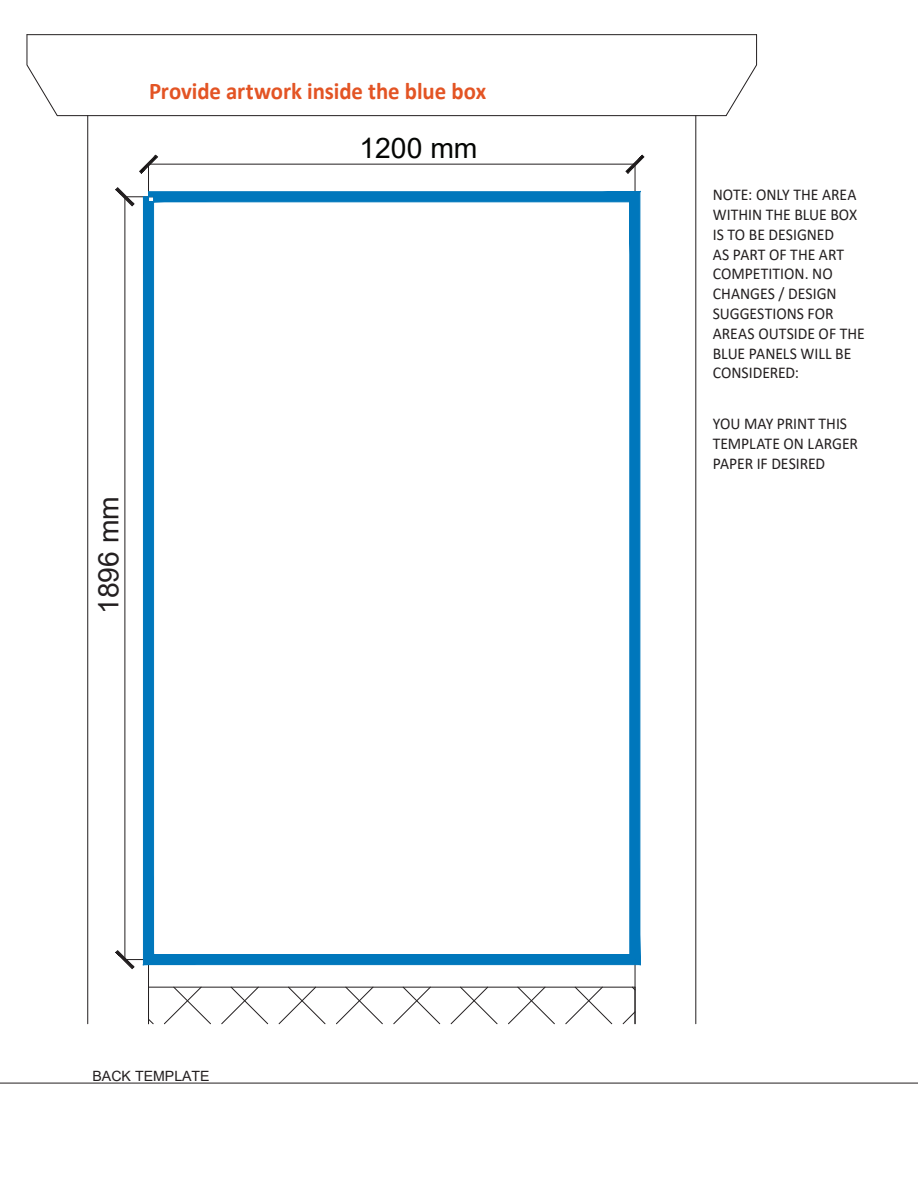
<style>
.page{position:relative;width:918px;height:1188px;background:#fff}
.page>*{position:absolute;margin:0;border:0;box-sizing:border-box;transform-origin:0 0}
.t1{font:28.35px "Arial";color:#040503}
.t2{font:28.35px "Arial";color:#231f20}
.t3{font:700 24px "Calibri";letter-spacing:-.005em;color:#e35424;scale:.95 1}
.t4{font:16.5px/19.8px "Calibri";color:#231f20;scale:.95 1}
.t5{font:14.1px "Arial";color:#231f20}
</style>
<div class="page">
<hr style="left:57px;top:115px;width:669px;height:1px;background:#231f20">
<hr style="left:27px;top:34px;width:730px;height:1px;background:#231f20">
<hr style="left:696px;top:116px;width:1px;height:908px;background:#231f20">
<hr style="left:87px;top:116px;width:1px;height:908px;background:#231f20">
<svg style="left:725px;top:34px;width:32px;height:82px"></svg>
<svg style="left:26px;top:34px;width:32px;height:82px"></svg>
<svg style="left:622px;top:1011px;width:14px;height:14px"></svg>
<svg style="left:148px;top:1019px;width:6px;height:6px"></svg>
<svg style="left:164px;top:986px;width:47px;height:39px"></svg>
<svg style="left:221px;top:986px;width:47px;height:39px"></svg>
<svg style="left:278px;top:986px;width:48px;height:39px"></svg>
<svg style="left:336px;top:986px;width:47px;height:39px"></svg>
<svg style="left:393px;top:986px;width:48px;height:39px"></svg>
<svg style="left:450px;top:986px;width:48px;height:39px"></svg>
<svg style="left:508px;top:986px;width:47px;height:39px"></svg>
<svg style="left:565px;top:986px;width:48px;height:39px"></svg>
<hr style="left:149px;top:987px;width:486px;height:1px;background:#231f20">
<hr style="left:635px;top:987px;width:1px;height:37px;background:#231f20">
<hr style="left:148px;top:987px;width:1px;height:37px;background:#231f20">
<svg style="left:139px;top:155px;width:19px;height:19px"></svg>
<svg style="left:625px;top:155px;width:20px;height:19px"></svg>
<hr style="left:125px;top:197px;width:1px;height:763px;background:#231f20">
<svg style="left:115px;top:187px;width:34px;height:20px"></svg>
<svg style="left:115px;top:950px;width:34px;height:19px"></svg>
<hr style="left:0;top:1083px;width:918px;height:1px;background:#231f20">
<svg style="left:143px;top:191px;width:498px;height:774px"></svg>
<h2 class="t3" style="left:149px;top:74px;width:356px">Provide artwork inside the blue box</h2>
<h1 class="t2" style="left:89px;top:614px;width:120px;rotate:-90deg">1896 mm</h1>
<h1 class="t1" style="left:359px;top:128px;width:120px">1200 mm</h1>
<p class="t5" style="left:93px;top:1066px;width:119px">BACK TEMPLATE</p>
<p class="t4" style="left:713px;top:185px;width:162px">NOTE: ONLY THE AREA<br>WITHIN THE BLUE BOX<br>IS TO BE DESIGNED<br>AS PART OF THE ART<br>COMPETITION. NO<br>CHANGES / DESIGN<br>SUGGESTIONS FOR<br>AREAS OUTSIDE OF THE<br>BLUE PANELS WILL BE<br>CONSIDERED:</p>
<p class="t4" style="left:713px;top:413px;width:154px">YOU MAY PRINT THIS<br>TEMPLATE ON LARGER<br>PAPER IF DESIRED</p>
</div>
